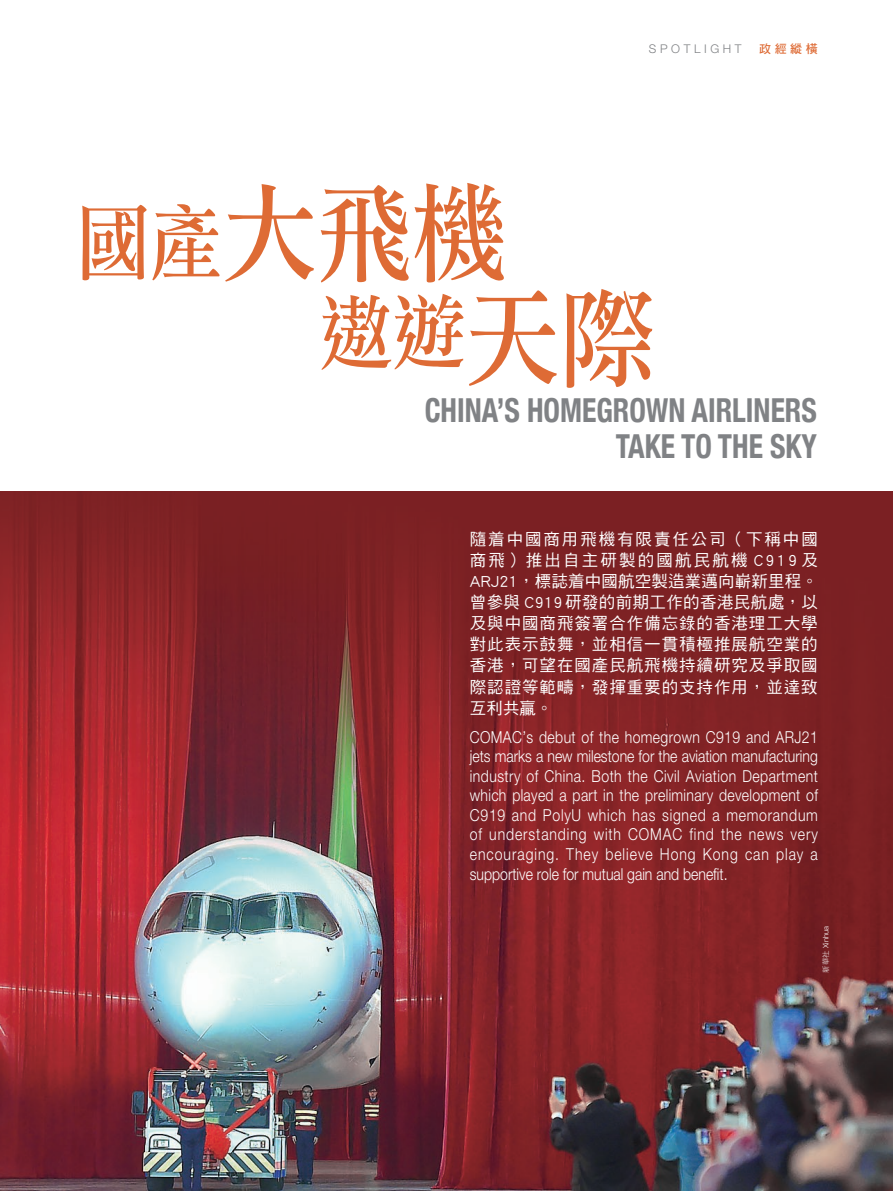
<style>
.page{position:relative;width:893px;height:1191px;background:#fff}
.page>*{position:absolute;margin:0;border:0;box-sizing:border-box;transform-origin:0 0}
.t1{font:108px "DF Li Song Std W5";color:#de6b35;scale:.9 1}
.t2{font:82.5px "DF Li Song Std W5";color:#de6b35;scale:.9 1}
.t3{font:700 condensed 33px/36px "Helvetica Neue";color:#808285;text-align:right;scale:.9 1}
.t4{font:300 16.5px/19.5px "Helvetica Neue LT";color:#fff;text-align:justify;scale:.85 1}
.t5{font:16.5px/21px "DF Hei Std W5";letter-spacing:.055em;color:#fff;text-align:justify}
.t6{font:300 12px "Helvetica Neue LT";letter-spacing:.3em;color:#808285}
.t7{font:12px "DF Hei Std W7";color:#de6b35}
.t8{font:300 7.5px "Helvetica Neue";color:#fff}
.s1{font-size:82.5px}
.s2{font-size:108px}
.s3{font-family:"DF Hei Std W3";font-weight:400}
</style>
<div class="page">
<img style="left:0;top:491px;width:893px;height:700px">
<p class="t6" style="left:649px;top:41px;width:94px">SPOTLIGHT</p>
<p class="t7" style="left:759px;top:42px;width:60px">政經縱橫</p>
<h1 class="t1" style="left:76px;top:175px;width:481px"><span class="s1">國產</span>大飛機</h1>
<h2 class="t2" style="left:319px;top:288px;width:376px">遨遊<span class="s2">天際</span></h2>
<h3 class="t3" style="left:425px;top:390px;width:437px">CHINA’S HOMEGROWN AIRLINERS<br>TAKE TO THE SKY</h3>
<p class="t5" style="left:470px;top:529px;width:350px">隨着中國商用飛機有限責任公司（下稱中國商飛）推出自主研製的國航民航機 C919及ARJ21，標誌着中國航空製造業邁向嶄新里程。曾參與 C919研發的前期工作的香港民航處，以及與中國商飛簽署合作備忘錄的香港理工大學對此表示鼓舞，並相信一貫積極推展航空業的香港，可望在國產民航飛機持續研究及爭取國際認證等範疇，發揮重要的支持作用，並達致互利共贏。</p>
<p class="t4" style="left:470px;top:727px;width:411px">COMAC’s debut of the homegrown C919 and ARJ21 jets marks a new milestone for the aviation manufacturing industry of China. Both the Civil Aviation Department which played a part in the preliminary development of C919 and PolyU which has signed a memorandum of understanding with COMAC find the news very encouraging. They believe Hong Kong can play a supportive role for mutual gain and benefit.</p>
<p class="t8" style="left:820px;top:972px;width:48px;rotate:-90deg"><span class="s3">新華社</span> Xinhua</p>
</div>
